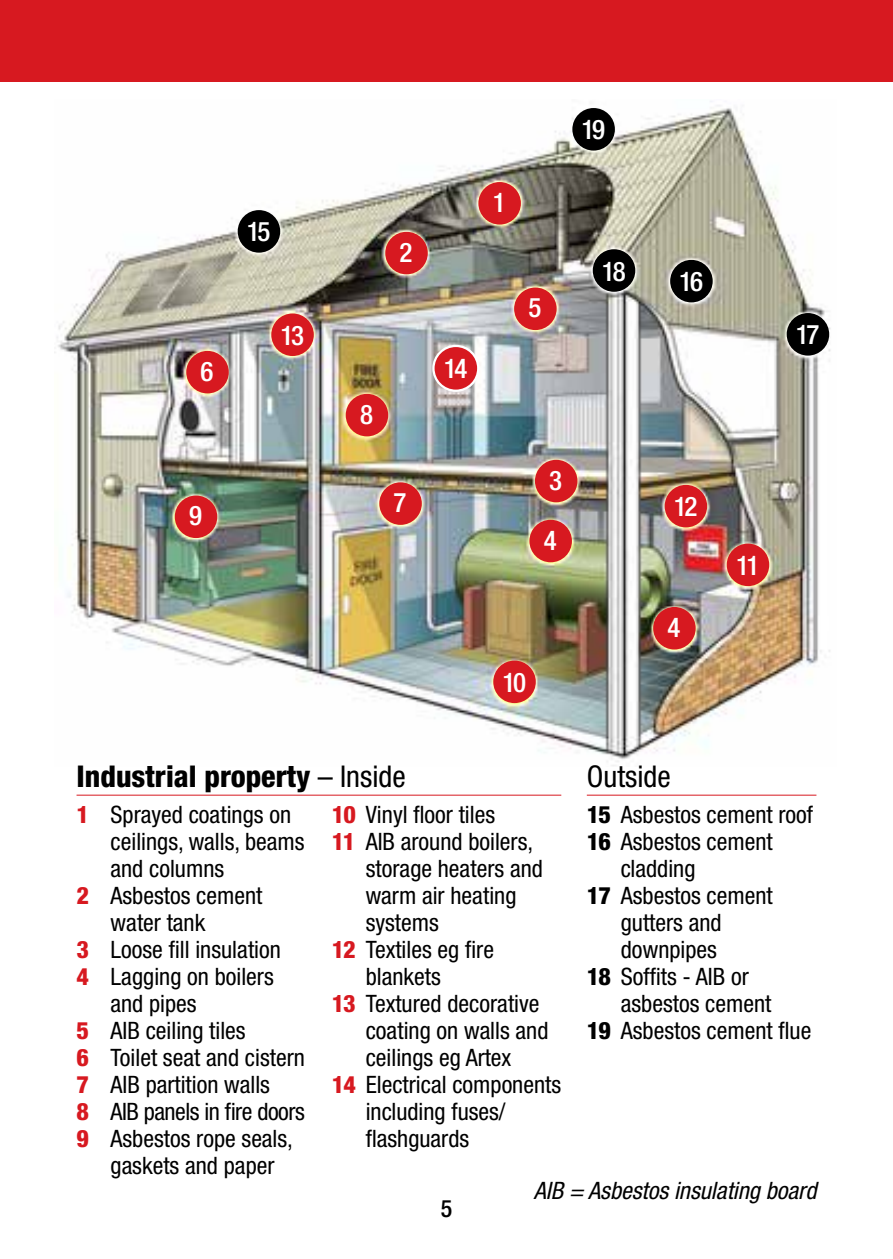
<style>
.page{position:relative;width:893px;height:1259px;background:#fff}
.page>*{position:absolute;margin:0;border:0;box-sizing:border-box;transform-origin:0 0}
.diagram-head{font:800 condensed 30px "Helvetica Neue LT Std";color:#000}
.diagram-head-2{font:condensed 30px "Helvetica Neue LT Std";color:#000}
.diagram_numbers{font:500 condensed 27px "Helvetica Neue LT Std";letter-spacing:-.085em;color:#fff}
.diagram-bodytext_2nu{font:condensed 24px/27px "Helvetica Neue LT Std";color:#000}
.diagram-bodytext_1nu{font:italic condensed 24px "Helvetica Neue LT Std";color:#000}
.diagram-bodytext_2nu-2{font:condensed 24px "Helvetica Neue LT Std";letter-spacing:-.02em;color:#000}
.t1{font:500 condensed 24px "Helvetica Neue LT Std";color:#000}
.s1{font-weight:400}
.s2{font-weight:800;color:#d71920}
.s3{font-weight:800}
</style>
<div class="page">
<div style="left:0;top:0;width:893px;height:82px;background:#d71920"></div>
<hr style="left:77px;top:794px;width:484px;height:1px;background:#d71920">
<hr style="left:587px;top:794px;width:229px;height:1px;background:#d71920">
<img style="left:56px;top:101px;width:775px;height:665px">
<div style="left:238px;top:210px;width:42px;height:43px;background:#000;border-radius:50%"></div>
<div style="left:433px;top:346px;width:45px;height:45px;background:#d71920;border-radius:50%"></div>
<div style="left:432px;top:345px;width:47px;height:47px;border:2px solid #fff;border-radius:50%"></div>
<div style="left:271px;top:313px;width:43px;height:43px;background:#d71920;border-radius:50%"></div>
<div style="left:493px;top:660px;width:43px;height:43px;background:#d71920;border-radius:50%"></div>
<div style="left:727px;top:543px;width:42px;height:43px;background:#d71920;border-radius:50%"></div>
<div style="left:665px;top:485px;width:42px;height:42px;background:#d71920;border-radius:50%"></div>
<div style="left:787px;top:313px;width:42px;height:42px;background:#000;border-radius:50%"></div>
<div style="left:670px;top:260px;width:43px;height:42px;background:#000;border-radius:50%"></div>
<div style="left:514px;top:287px;width:43px;height:43px;background:#d71920;border-radius:50%"></div>
<div style="left:478px;top:182px;width:43px;height:43px;background:#d71920;border-radius:50%"></div>
<div style="left:385px;top:232px;width:43px;height:42px;background:#d71920;border-radius:50%"></div>
<div style="left:186px;top:351px;width:43px;height:42px;background:#d71920;border-radius:50%"></div>
<div style="left:346px;top:394px;width:42px;height:42px;background:#d71920;border-radius:50%"></div>
<div style="left:175px;top:495px;width:42px;height:43px;background:#d71920;border-radius:50%"></div>
<div style="left:379px;top:482px;width:43px;height:43px;background:#d71920;border-radius:50%"></div>
<div style="left:535px;top:460px;width:42px;height:42px;background:#d71920;border-radius:50%"></div>
<div style="left:529px;top:520px;width:43px;height:42px;background:#d71920;border-radius:50%"></div>
<div style="left:653px;top:607px;width:43px;height:42px;background:#d71920;border-radius:50%"></div>
<div style="left:572px;top:108px;width:43px;height:43px;background:#000;border-radius:50%"></div>
<div style="left:593px;top:249px;width:42px;height:43px;background:#000;border-radius:50%"></div>
<p class="diagram_numbers" style="left:201px;top:355px;width:14px">6</p>
<p class="diagram_numbers" style="left:247px;top:216px;width:25px">15</p>
<p class="diagram_numbers" style="left:281px;top:319px;width:25px">13</p>
<p class="diagram_numbers" style="left:189px;top:499px;width:14px">9</p>
<p class="diagram_numbers" style="left:400px;top:236px;width:14px">2</p>
<p class="diagram_numbers" style="left:360px;top:398px;width:14px">8</p>
<p class="diagram_numbers" style="left:394px;top:486px;width:14px">7</p>
<p class="diagram_numbers" style="left:493px;top:186px;width:14px">1</p>
<p class="diagram_numbers" style="left:444px;top:353px;width:25px">14</p>
<p class="diagram_numbers" style="left:528px;top:292px;width:14px">5</p>
<p class="diagram_numbers" style="left:581px;top:114px;width:25px">19</p>
<p class="diagram_numbers" style="left:602px;top:255px;width:25px">18</p>
<p class="diagram_numbers" style="left:549px;top:464px;width:14px">3</p>
<p class="diagram_numbers" style="left:544px;top:524px;width:14px">4</p>
<p class="diagram_numbers" style="left:502px;top:666px;width:25px">10</p>
<p class="diagram_numbers" style="left:679px;top:265px;width:25px">16</p>
<p class="diagram_numbers" style="left:796px;top:319px;width:25px">17</p>
<p class="diagram_numbers" style="left:674px;top:490px;width:25px">12</p>
<p class="diagram_numbers" style="left:667px;top:611px;width:14px">4</p>
<p class="diagram_numbers" style="left:736px;top:549px;width:25px">11</p>
<p class="diagram-head" style="left:77px;top:758px;width:331px">Industrial property <span class="s1">– Inside</span></p>
<p class="diagram-bodytext_2nu" style="left:111px;top:800px;width:196px;text-indent:-34px"><span class="s2">1</span> Sprayed coatings on ceilings, walls, beams and columns</p>
<p class="diagram-bodytext_2nu" style="left:111px;top:881px;width:153px;text-indent:-34px"><span class="s2">2</span> Asbestos cement water tank</p>
<p class="diagram-bodytext_2nu" style="left:77px;top:935px;width:206px"><span class="s2">3</span> Loose fill insulation</p>
<p class="diagram-bodytext_2nu" style="left:111px;top:962px;width:165px;text-indent:-34px"><span class="s2">4</span> Lagging on boilers and pipes</p>
<p class="diagram-bodytext_2nu" style="left:77px;top:1016px;width:171px"><span class="s2">5</span> AIB ceiling tiles</p>
<p class="diagram-bodytext_2nu" style="left:77px;top:1043px;width:230px"><span class="s2">6</span> Toilet seat and cistern</p>
<p class="diagram-bodytext_2nu" style="left:77px;top:1070px;width:195px"><span class="s2">7</span> AIB partition walls</p>
<p class="diagram-bodytext_2nu-2" style="left:77px;top:1097px;width:230px"><span class="s2">8</span> AIB panels in fire doors</p>
<p class="diagram-bodytext_2nu" style="left:111px;top:1124px;width:184px;text-indent:-34px"><span class="s2">9</span> Asbestos rope seals, gaskets and paper</p>
<p class="diagram-bodytext_2nu" style="left:332px;top:800px;width:165px"><span class="s2">10</span> Vinyl floor tiles</p>
<p class="diagram-bodytext_2nu" style="left:366px;top:827px;width:179px;text-indent:-34px"><span class="s2">11</span> AIB around boilers, storage heaters and warm air heating systems</p>
<p class="diagram-bodytext_2nu" style="left:366px;top:935px;width:130px;text-indent:-34px"><span class="s2">12</span> Textiles eg fire blankets</p>
<p class="diagram-bodytext_2nu" style="left:366px;top:989px;width:184px;text-indent:-34px"><span class="s2">13</span> Textured decorative coating on walls and ceilings eg Artex</p>
<p class="diagram-bodytext_2nu" style="left:366px;top:1070px;width:197px;text-indent:-34px"><span class="s2">14</span> Electrical components including fuses/ flashguards</p>
<p class="diagram-head-2" style="left:587px;top:759px;width:85px">Outside</p>
<p class="diagram-bodytext_2nu" style="left:587px;top:800px;width:228px"><span class="s3">15</span> Asbestos cement roof</p>
<p class="diagram-bodytext_2nu" style="left:621px;top:827px;width:153px;text-indent:-34px"><span class="s3">16</span> Asbestos cement cladding</p>
<p class="diagram-bodytext_2nu" style="left:621px;top:881px;width:153px;text-indent:-34px"><span class="s3">17</span> Asbestos cement gutters and downpipes</p>
<p class="diagram-bodytext_2nu" style="left:621px;top:962px;width:152px;text-indent:-34px"><span class="s3">18</span> Soffits - AIB or asbestos cement</p>
<p class="diagram-bodytext_2nu" style="left:587px;top:1016px;width:226px"><span class="s3">19</span> Asbestos cement flue</p>
<p class="t1" style="left:441px;top:1193px;width:13px">5</p>
<p class="diagram-bodytext_1nu" style="left:534px;top:1177px;width:284px">AIB = Asbestos insulating board</p>
</div>
